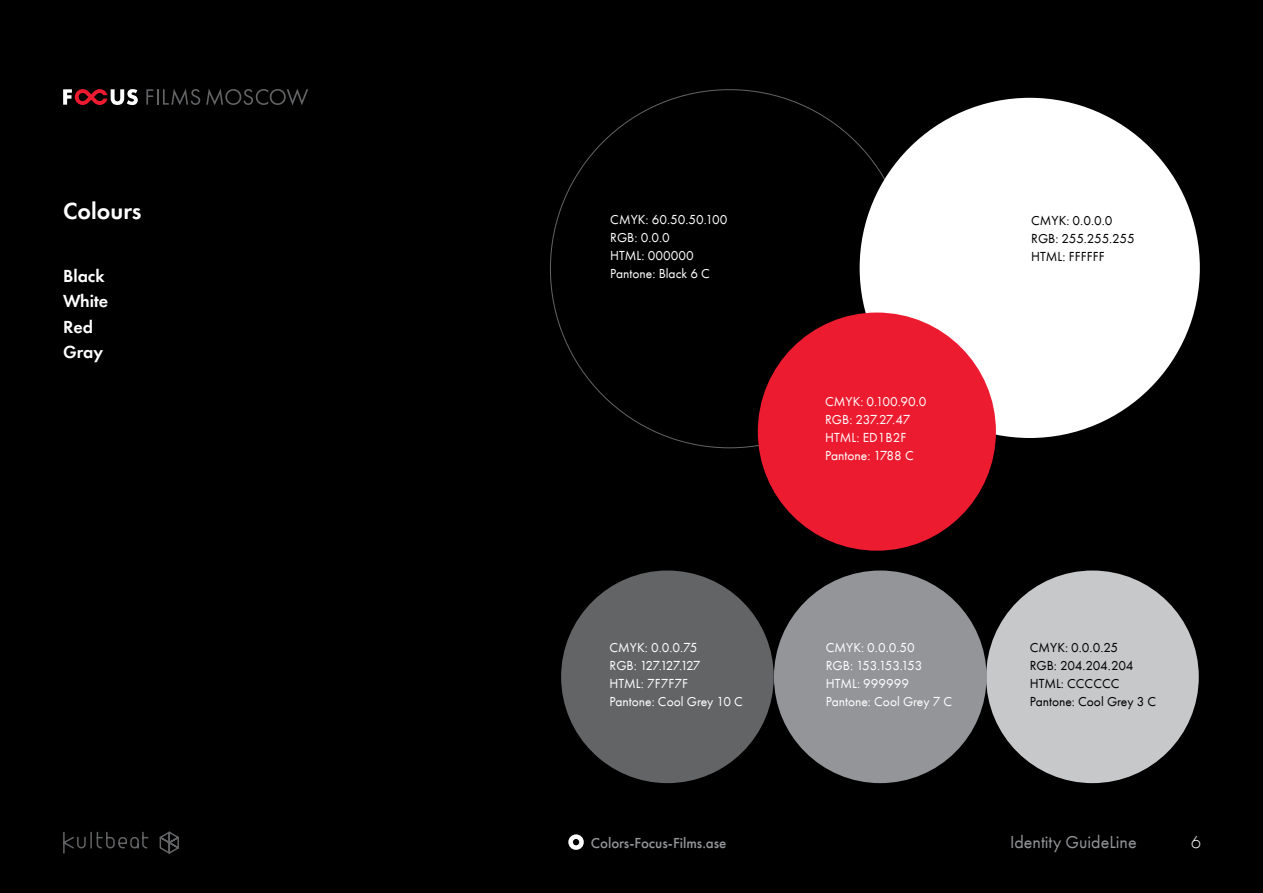
<style>
.page{position:relative;width:1263px;height:893px;background:#000}
.page>*{position:absolute;margin:0;border:0;box-sizing:border-box;transform-origin:0 0}
.t1{font:600 24px "Futura PT";color:#fff}
.t2{font:18px "Futura PT";color:#939598}
.t3{font:600 18px/25.5px "Futura PT";color:#fff}
.t4{font:300 18px "Futura PT";color:#fff}
.t5{font:500 15px "Futura PT";color:#939598}
.t6{font:13.5px/18px "Futura PT";color:#fff}
.t7{font:13.5px/18px "Futura PT";color:#000}
</style>
<div class="page">
<svg style="left:159px;top:831px;width:20px;height:23px"></svg>
<svg style="left:63px;top:831px;width:86px;height:23px"></svg>
<svg style="left:63px;top:89px;width:75px;height:16px"></svg>
<svg style="left:146px;top:89px;width:54px;height:16px"></svg>
<svg style="left:206px;top:89px;width:102px;height:16px"></svg>
<div style="left:568px;top:834px;width:16px;height:16px;border:4px solid #fff;border-radius:50%"></div>
<div style="left:860px;top:98px;width:340px;height:340px;background:#fff;border-radius:50%"></div>
<div style="left:758px;top:313px;width:238px;height:238px;background:#ed1b2f;border-radius:50%"></div>
<div style="left:986px;top:570px;width:213px;height:213px;background:#c7c8ca;border-radius:50%"></div>
<div style="left:774px;top:570px;width:212px;height:213px;background:#939598;border-radius:50%"></div>
<div style="left:561px;top:570px;width:213px;height:213px;background:#636466;border-radius:50%"></div>
<h1 class="t1" style="left:63px;top:196px;width:80px">Colours</h1>
<h2 class="t3" style="left:63px;top:263px;width:47px">Black<br>White<br>Red<br>Gray</h2>
<p class="t6" style="left:610px;top:211px;width:119px">CMYK: 60.50.50.100<br>RGB: 0.0.0<br>HTML: 000000<br>Pantone: Black 6 C</p>
<p class="t7" style="left:1031px;top:211px;width:105px">CMYK: 0.0.0.0<br>RGB: 255.255.255<br>HTML: FFFFFF</p>
<p class="t6" style="left:825px;top:392px;width:103px">CMYK: 0.100.90.0<br>RGB: 237.27.47<br>HTML: ED1B2F<br>Pantone: 1788 C</p>
<p class="t6" style="left:610px;top:638px;width:135px">CMYK: 0.0.0.75<br>RGB: 127.127.127<br>HTML: 7F7F7F<br>Pantone: Cool Grey 10 C</p>
<p class="t6" style="left:826px;top:638px;width:128px">CMYK: 0.0.0.50<br>RGB: 153.153.153<br>HTML: 999999<br>Pantone: Cool Grey 7 C</p>
<p class="t5" style="left:591px;top:834px;width:137px">Colors-Focus-Films.ase</p>
<p class="t7" style="left:1030px;top:638px;width:128px">CMYK: 0.0.0.25<br>RGB: 204.204.204<br>HTML: CCCCCC<br>Pantone: Cool Grey 3 C</p>
<h2 class="t2" style="left:1010px;top:832px;width:128px">Identity GuideLine</h2>
<h2 class="t4" style="left:1191px;top:832px;width:11px">6</h2>
</div>
